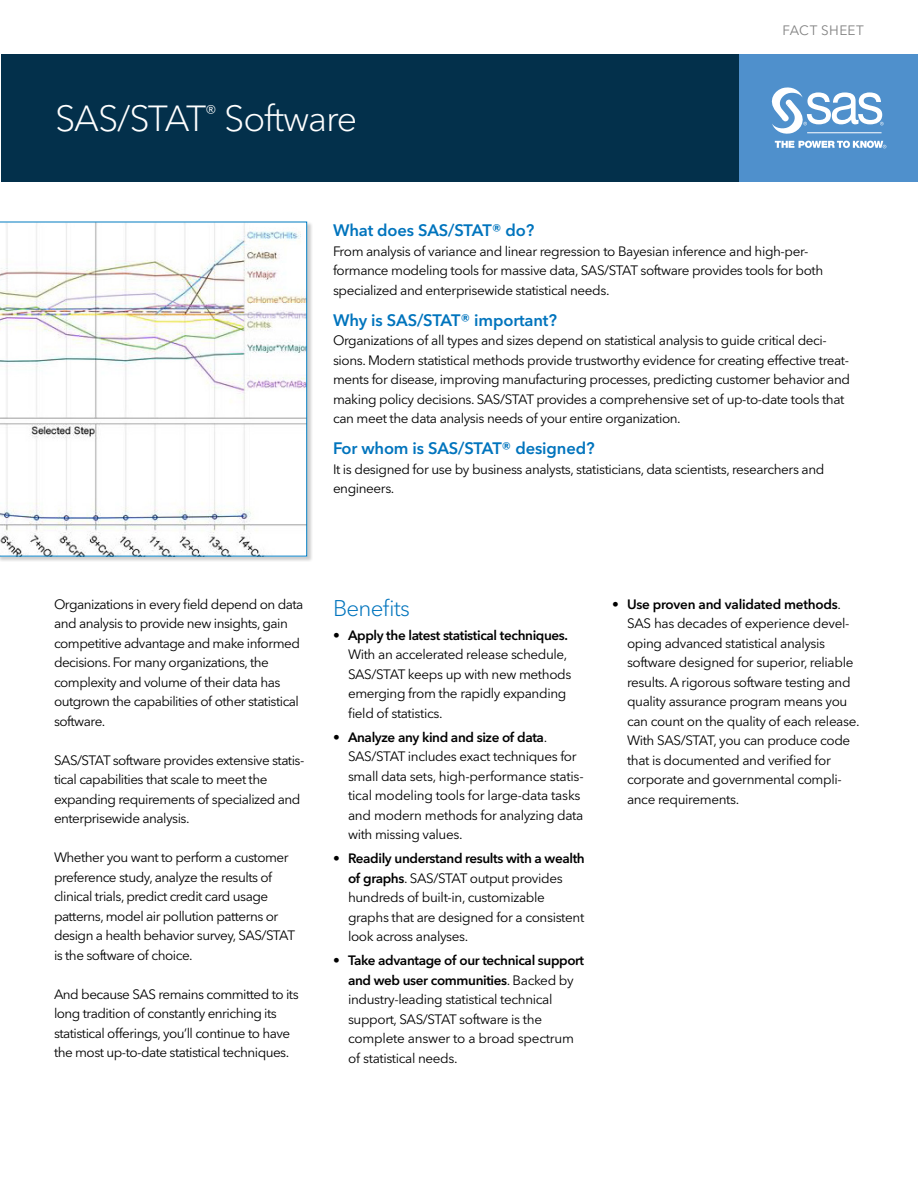
<style>
.page{position:relative;width:918px;height:1188px;background:#fff}
.page>*{position:absolute;margin:0;border:0;box-sizing:border-box;transform-origin:0 0}
.Headline_Title{font:300 36px "Avenir Next W1 G";letter-spacing:-.035em;color:#fff}
.Subhead-1_Cobalt{font:300 22.5px "Avenir Next W1 G";letter-spacing:-.035em;color:#0074bd}
.Summary_Q_Head-Groun{font:600 16.5px "Avenir Next W1 G";letter-spacing:-.01em;color:#0074bd}
.Summary_Question_Bod{font:13.5px/19.5px "Avenir Next W1 G";letter-spacing:-.03em;color:#000}
.Body{font:13.5px/19.5px "Avenir Next W1 G";letter-spacing:-.04em;color:#000}
.Collateral_Identifie{font:13.5px "Avenir Next W1 G";letter-spacing:.025em;color:#818181}
.s1{font-weight:600}
</style>
<div class="page">
<div style="left:1px;top:54px;width:738px;height:128px;background:#03304b"></div>
<div style="left:0;top:222px;width:313px;height:340px;background:#000;opacity:.2"></div>
<svg style="left:0;top:222px;width:307px;height:334px"></svg>
<div style="left:739px;top:54px;width:179px;height:128px;background:#4f90cc"></div>
<svg style="left:775px;top:141px;width:111px;height:7px"></svg>
<svg style="left:771px;top:87px;width:113px;height:47px"></svg>
<hr style="left:807px;top:132px;width:75px;height:1px;background:#fff">
<p class="Headline_Title" style="left:55px;top:97px;width:304px">SAS/STAT<sup>®</sup> Software</p>
<p class="Collateral_Identifie" style="left:782px;top:23px;width:83px">FACT SHEET</p>
<p class="Summary_Q_Head-Groun" style="left:333px;top:220px;width:203px">What does SAS/STAT® do?</p>
<p class="Summary_Question_Bod" style="left:333px;top:241px;width:492px">From analysis of variance and linear regression to Bayesian inference and high-per&shy;formance modeling tools for massive data, SAS/STAT software provides tools for both specialized and enterprisewide statistical needs.</p>
<p class="Summary_Q_Head-Groun" style="left:333px;top:310px;width:225px">Why is SAS/STAT® important?</p>
<p class="Summary_Question_Bod" style="left:333px;top:331px;width:519px">Organizations of all types and sizes depend on statistical analysis to guide critical deci&shy;sions. Modern statistical methods provide trustworthy evidence for creating effective treat&shy;ments for disease, improving manufacturing processes, predicting customer behavior and making policy decisions. SAS/STAT provides a comprehensive set of up-to-date tools that can meet the data analysis needs of your entire organization.</p>
<p class="Summary_Q_Head-Groun" style="left:333px;top:439px;width:263px">For whom is SAS/STAT® designed?</p>
<p class="Summary_Question_Bod" style="left:333px;top:459px;width:493px">It is designed for use by business analysts, statisticians, data scientists, researchers and engineers.</p>
<p class="Body" style="left:54px;top:594px;width:251px">Organizations in every field depend on data and analysis to provide new insights, gain competitive advantage and make informed decisions. For many organizations, the complexity and volume of their data has outgrown the capabilities of other statistical software.</p>
<p class="Body" style="left:54px;top:750px;width:252px">SAS/STAT software provides extensive statis&shy;tical capabilities that scale to meet the expanding requirements of specialized and enterprisewide analysis.</p>
<p class="Body" style="left:54px;top:848px;width:243px">Whether you want to perform a customer preference study, analyze the results of clinical trials, predict credit card usage patterns, model air pollution patterns or design a health behavior survey, SAS/STAT is the software of choice.</p>
<p class="Body" style="left:54px;top:984px;width:246px">And because SAS remains committed to its long tradition of constantly enriching its statistical offerings, you’ll continue to have the most up-to-date statistical techniques.</p>
<p class="Subhead-1_Cobalt" style="left:333px;top:594px;width:79px">Benefits</p>
<p class="Summary_Question_Bod" style="left:348px;top:625px;width:225px;text-indent:-15px"><span class="s1">• Apply the latest statistical techniques.<br></span>With an accelerated release schedule, SAS/STAT keeps up with new methods emerging from the rapidly expanding field of statistics.</p>
<p class="Summary_Question_Bod" style="left:348px;top:727px;width:237px;text-indent:-15px"><span class="s1">• Analyze any kind and size of data</span>.<br>SAS/STAT includes exact techniques for small data sets, high-performance statis&shy;tical modeling tools for large-data tasks and modern methods for analyzing data with missing values.</p>
<p class="Summary_Question_Bod" style="left:348px;top:849px;width:238px;text-indent:-15px"><span class="s1">• Readily understand results with a wealth of graphs</span>. SAS/STAT output provides hundreds of built-in, customizable graphs that are designed for a consistent look across analyses.</p>
<p class="Summary_Question_Bod" style="left:348px;top:951px;width:238px;text-indent:-15px"><span class="s1">• Take advantage of our technical support and web user communities</span>. Backed by industry-leading statistical technical support, SAS/STAT software is the complete answer to a broad spectrum of statistical needs.</p>
<p class="Summary_Question_Bod" style="left:627px;top:594px;width:234px;text-indent:-15px"><span class="s1">• Use proven and validated methods</span>.<br>SAS has decades of experience devel&shy;oping advanced statistical analysis software designed for superior, reliable results. A rigorous software testing and quality assurance program means you can count on the quality of each release.<br>With SAS/STAT, you can produce code that is documented and verified for corporate and governmental compli&shy;ance requirements.</p>
</div>
